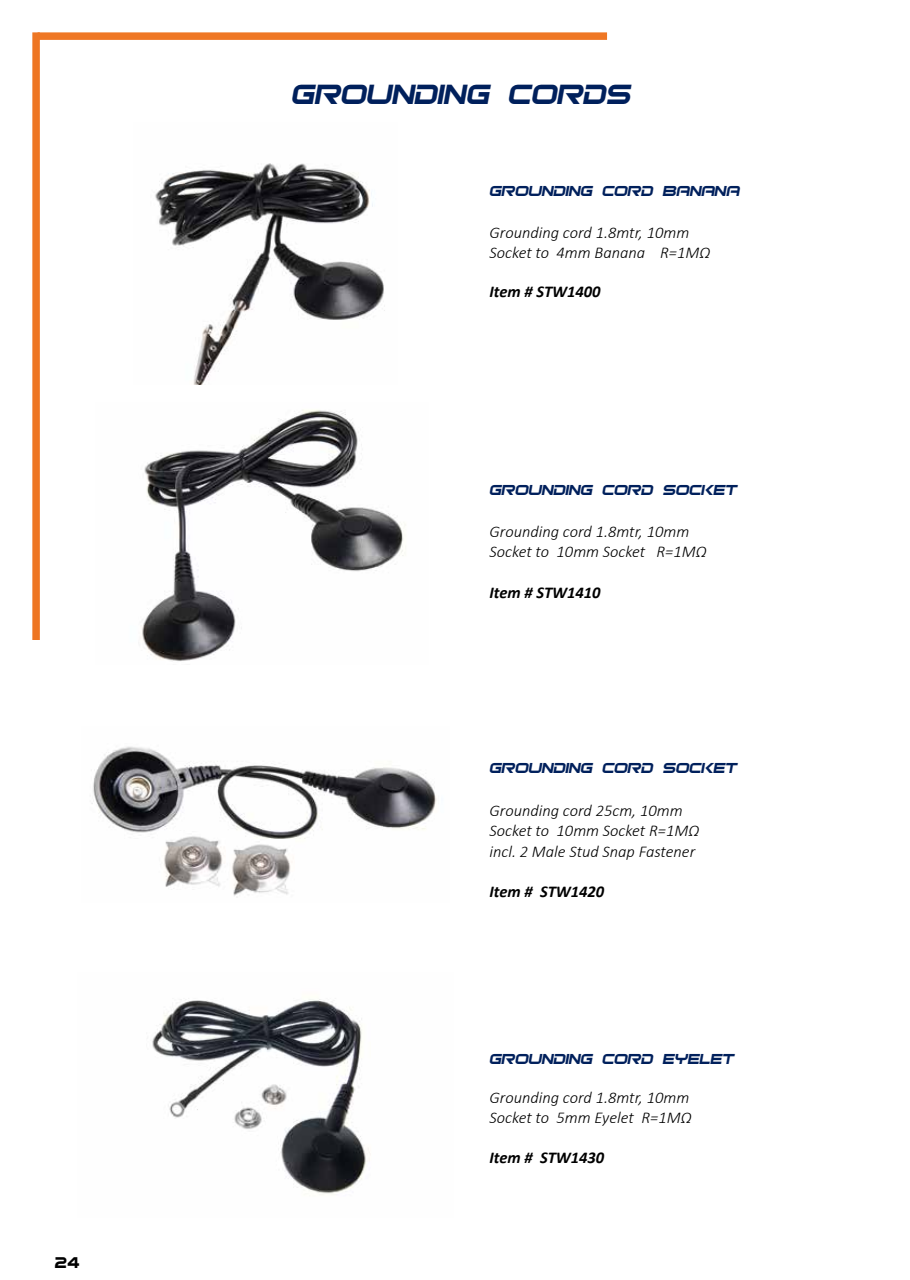
<style>
.page{position:relative;width:910px;height:1280px;background:#fff}
.page>*{position:absolute;margin:0;border:0;box-sizing:border-box;transform-origin:0 0}
.t1{font:italic 37.5px "BITSUMIS Regular";color:#00205c}
.t2{font:21px "BITSUMIS Regular";color:#000}
.t3{font:italic 19.5px "BITSUMIS Regular";color:#00205c}
.t4{font:italic 300 16.5px/19.8px "Calibri";color:#000}
.t5{font:italic 700 16.5px "Calibri";color:#000}
</style>
<div class="page">
<div style="left:38px;top:32px;width:569px;height:8px;background:#ef7724"></div>
<div style="left:32px;top:32px;width:8px;height:608px;background:#ee7623"></div>
<img style="left:155px;top:163px;width:230px;height:221px">
<img style="left:142px;top:410px;width:264px;height:251px">
<img style="left:91px;top:746px;width:346px;height:93px">
<img style="left:152px;top:999px;width:218px;height:196px">
<img style="left:159px;top:831px;width:68px;height:56px">
<img style="left:232px;top:844px;width:59px;height:52px">
<p class="t2" style="left:55px;top:1250px;width:26px">24</p>
<h1 class="t1" style="left:292px;top:73px;width:348px">Grounding cords</h1>
<p class="t3" style="left:489px;top:180px;width:255px">grounding cord banana</p>
<p class="t4" style="left:489px;top:222px;width:222px">Grounding cord 1.8mtr, 10mm<br>Socket to 4mm Banana R=1MΩ</p>
<p class="t5" style="left:489px;top:280px;width:113px">Item # STW1400</p>
<p class="t3" style="left:489px;top:479px;width:253px">grounding cord socket</p>
<p class="t4" style="left:489px;top:521px;width:219px">Grounding cord 1.8mtr, 10mm<br>Socket to 10mm Socket R=1MΩ</p>
<p class="t5" style="left:489px;top:581px;width:113px">Item # STW1410</p>
<p class="t3" style="left:489px;top:756px;width:253px">grounding cord socket</p>
<p class="t4" style="left:489px;top:800px;width:211px">Grounding cord 25cm, 10mm<br>Socket to 10mm Socket R=1MΩ</p>
<p class="t4" style="left:489px;top:842px;width:207px">incl. 2 Male Stud Snap Fastener</p>
<p class="t5" style="left:489px;top:880px;width:116px">Item # STW1420</p>
<p class="t3" style="left:489px;top:1047px;width:250px">Grounding cord eyelet</p>
<p class="t4" style="left:489px;top:1087px;width:204px">Grounding cord 1.8mtr, 10mm<br>Socket to 5mm Eyelet R=1MΩ</p>
<p class="t5" style="left:489px;top:1145px;width:116px">Item # STW1430</p>
</div>
